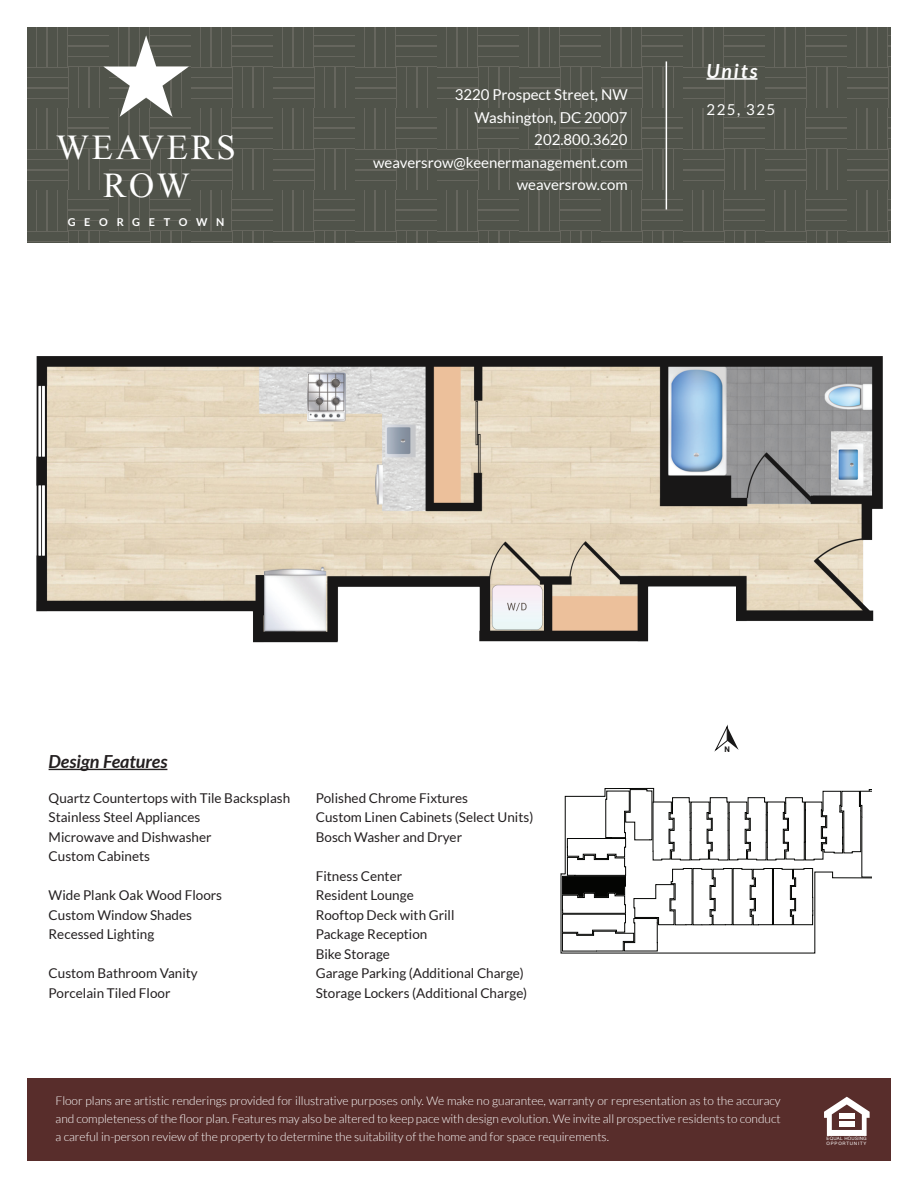
<style>
.page{position:relative;width:918px;height:1188px;background:#fff}
.page>*{position:absolute;margin:0;border:0;box-sizing:border-box;transform-origin:0 0}
.t1{font:34.8px/37.5px "Times New Roman";letter-spacing:.075em;color:#fff;text-align:center}
.t2{font:italic 700 19.5px "Lato";letter-spacing:.1em;color:#fff}
.t3{font:italic 700 18px "Lato";color:#231f20}
.t4{font:15px/22.5px "Lato";color:#fff;text-align:right}
.t5{font:13.5px/19.5px "Lato";color:#231f20}
.t6{font:300 12px/18px "Lato";letter-spacing:-.005em;color:#fff;text-align:justify}
.t7{font:700 10.95px "Lato";letter-spacing:.8em;color:#fff}
.t8{font:700 7.8px "Roboto";color:#181717}
.t9{font:4.5px/4.5px "Helvetica Neue";letter-spacing:.105em;color:#fff}
</style>
<div class="page">
<svg style="left:27px;top:27px;width:864px;height:215px;background:#52554c"></svg>
<svg style="left:103px;top:35px;width:86px;height:82px"></svg>
<div style="left:28px;top:1078px;width:863px;height:83px;background:#582d2b"></div>
<svg style="left:824px;top:1097px;width:46px;height:39px"></svg>
<div style="left:839px;top:1113px;width:16px;height:6px;background:#fff"></div>
<div style="left:839px;top:1121px;width:16px;height:6px;background:#fff"></div>
<hr style="left:666px;top:61px;width:1px;height:149px;background:#fff">
<svg style="left:561px;top:788px;width:311px;height:165px"></svg>
<svg style="left:715px;top:726px;width:24px;height:25px"></svg>
<img style="left:37px;top:357px;width:845px;height:286px">
<hr style="left:707px;top:78px;width:50px;height:2px;background:#fff">
<hr style="left:49px;top:769px;width:118px;height:1px;background:#231f20">
<h1 class="t1" style="left:56px;top:128px;width:181px">WEAVERS<br>ROW</h1>
<p class="t7" style="left:68px;top:216px;width:158px">GEORGETOWN</p>
<p class="t4" style="left:373px;top:83px;width:256px">3220 Prospect Street, NW<br>Washington, DC 20007<br>202.800.3620 weaversrow@keenermanagement.com weaversrow.com</p>
<h2 class="t2" style="left:707px;top:59px;width:52px">Units</h2>
<p class="t4" style="left:707px;top:98px;width:70px">225, 325</p>
<h3 class="t3" style="left:49px;top:751px;width:120px">Design Features</h3>
<p class="t5" style="left:49px;top:788px;width:243px">Quartz Countertops with Tile Backsplash<br>Stainless Steel Appliances<br>Microwave and Dishwasher<br>Custom Cabinets</p>
<p class="t5" style="left:49px;top:886px;width:175px">Wide Plank Oak Wood Floors<br>Custom Window Shades<br>Recessed Lighting</p>
<p class="t5" style="left:49px;top:964px;width:151px">Custom Bathroom Vanity<br>Porcelain Tiled Floor</p>
<p class="t5" style="left:316px;top:788px;width:219px">Polished Chrome Fixtures<br>Custom Linen Cabinets (Select Units)<br>Bosch Washer and Dryer</p>
<p class="t5" style="left:316px;top:866px;width:213px">Fitness Center<br>Resident Lounge<br>Rooftop Deck with Grill<br>Package Reception<br>Bike Storage<br>Garage Parking (Additional Charge)<br>Storage Lockers (Additional Charge)</p>
<p class="t8" style="left:724px;top:744px;width:7px">N</p>
<p class="t6" style="left:56px;top:1092px;width:727px">Floor plans are artistic renderings provided for illustrative purposes only. We make no guarantee, warranty or representation as to the accuracy and completeness of the floor plan. Features may also be altered to keep pace with design evolution. We invite all prospective residents to conduct a careful in-person review of the property to determine the suitability of the home and for space requirements.</p>
<p class="t9" style="left:827px;top:1137px;width:42px">EQUAL HOUSING<br>OPPORTUNITY</p>
</div>
